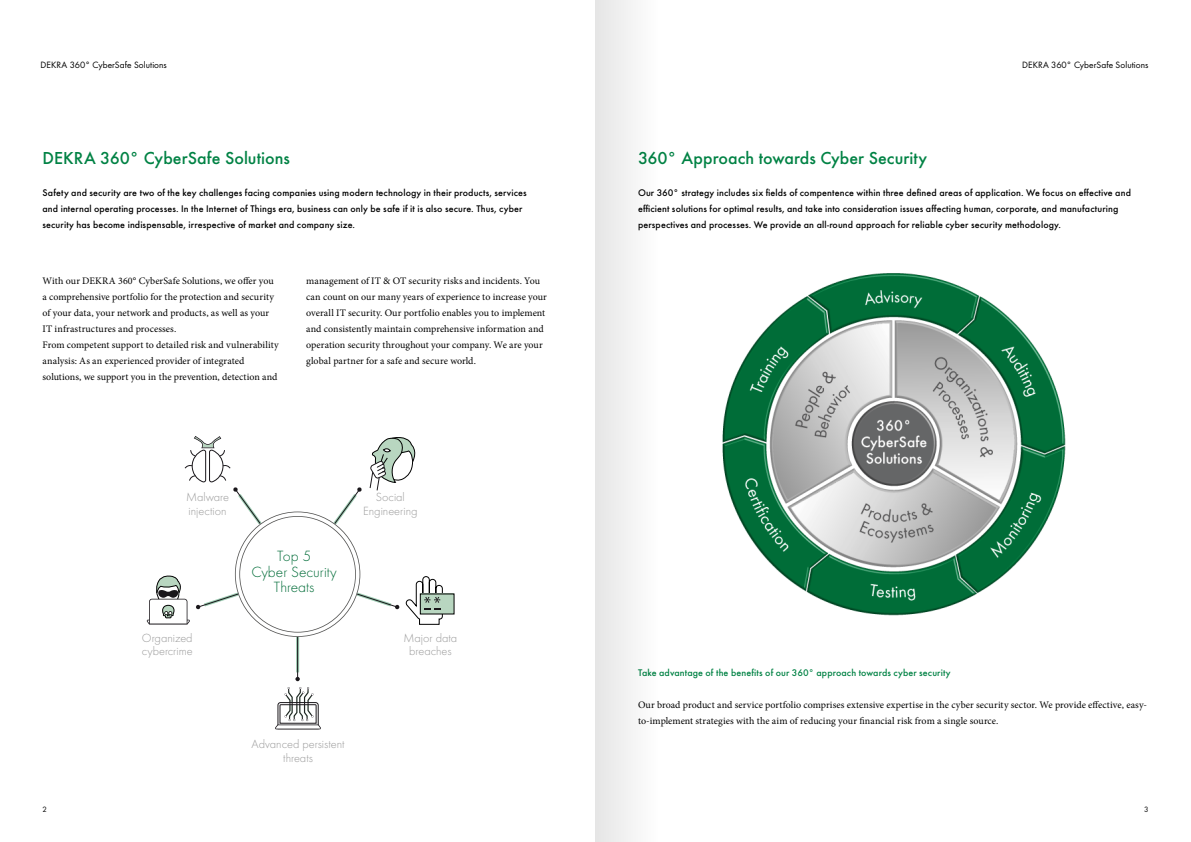
<style>
.page{position:relative;width:1191px;height:842px;background:#fff}
.page>*{position:absolute;margin:0;border:0;box-sizing:border-box;transform-origin:0 0}
.t1{font:500 18px "Futura";color:#008244}
.t2{font:300 15.4px/15.4px "Futura";color:#016c38;text-align:center}
.t3{font:300 12.3px/13.9px "Futura";color:#999;text-align:center}
.t4{font:10px/16px "Minion Pro";letter-spacing:.005em;color:#000}
.t5{font:500 10px/16px "Futura";letter-spacing:.01em;color:#000}
.t6{font:500 10px "Futura";letter-spacing:.01em;color:#008244}
.t7{font:9.5px "Futura Boo";letter-spacing:.01em;color:#000}
.t8{font:8px "Futura Boo";color:#000}
</style>
<div class="page">
<img style="left:722px;top:273px;width:343px;height:342px">
<hr style="left:296px;top:637px;width:3px;height:35px;background:#007b3a">
<hr style="left:297px;top:637px;width:1px;height:42px;background:#1a171b">
<svg style="left:295px;top:677px;width:5px;height:4px"></svg>
<div style="left:420px;top:594px;width:34px;height:20px;background:#b8d6c0"></div>
<svg style="left:146px;top:436px;width:297px;height:201px"></svg>
<svg style="left:275px;top:687px;width:46px;height:42px"></svg>
<div style="left:595px;top:0;width:64px;height:842px;background:#f2f2f2"></div>
<p class="t7" style="left:41px;top:59px;width:128px">DEKRA 360° CyberSafe Solutions</p>
<h1 class="t1" style="left:43px;top:145px;width:249px">DEKRA 360° CyberSafe Solutions</h1>
<p class="t5" style="left:43px;top:184px;width:486px">Safety and security are two of the key challenges facing companies using modern technology in their products, services and internal operating processes. In the Internet of Things era, business can only be safe if it is also secure. Thus, cyber security has become indispensable, irrespective of market and company size.</p>
<p class="t4" style="left:43px;top:273px;width:238px">With our DEKRA 360° CyberSafe Solutions, we offer you a comprehensive portfolio for the protection and security of your data, your network and products, as well as your IT infrastructures and processes.<br>From competent support to detailed risk and vulnerability analysis: As an experienced provider of integrated solutions, we support you in the prevention, detection and</p>
<p class="t4" style="left:306px;top:273px;width:242px">management of IT &amp; OT security risks and incidents. You can count on our many years of experience to increase your overall IT security. Our portfolio enables you to implement and consistently maintain comprehensive information and operation security throughout your company. We are your global partner for a safe and secure world.</p>
<p class="t3" style="left:186px;top:490px;width:44px;text-align:left">Malware injection</p>
<p class="t3" style="left:363px;top:490px;width:56px">Social<br>Engineering</p>
<h2 class="t2" style="left:251px;top:548px;width:87px">Top 5<br>Cyber Security<br>Threats</h2>
<p class="t3" style="left:142px;top:630px;width:52px;text-align:left">Organized cybercrime</p>
<p class="t3" style="left:403px;top:630px;width:55px">Major data breaches</p>
<p class="t8" style="left:43px;top:804px;width:6px">2</p>
<p class="t3" style="left:252px;top:737px;width:94px">Advanced persistent threats</p>
<p class="t7" style="left:1022px;top:59px;width:128px">DEKRA 360° CyberSafe Solutions</p>
<h1 class="t1" style="left:638px;top:145px;width:291px">360° Approach towards Cyber Security</h1>
<p class="t5" style="left:638px;top:184px;width:494px">Our 360° strategy includes six fields of compentence within three defined areas of application. We focus on effective and efficient solutions for optimal results, and take into consideration issues affecting human, corporate, and manufacturing perspectives and processes. We provide an all-round approach for reliable cyber security methodology.</p>
<p class="t6" style="left:638px;top:665px;width:314px">Take advantage of the benefits of our 360° approach towards cyber security</p>
<p class="t4" style="left:638px;top:697px;width:510px">Our broad product and service portfolio comprises extensive expertise in the cyber security sector. We provide effective, easy&shy;to-implement strategies with the aim of reducing your financial risk from a single source.</p>
<p class="t8" style="left:1144px;top:804px;width:6px">3</p>
</div>
